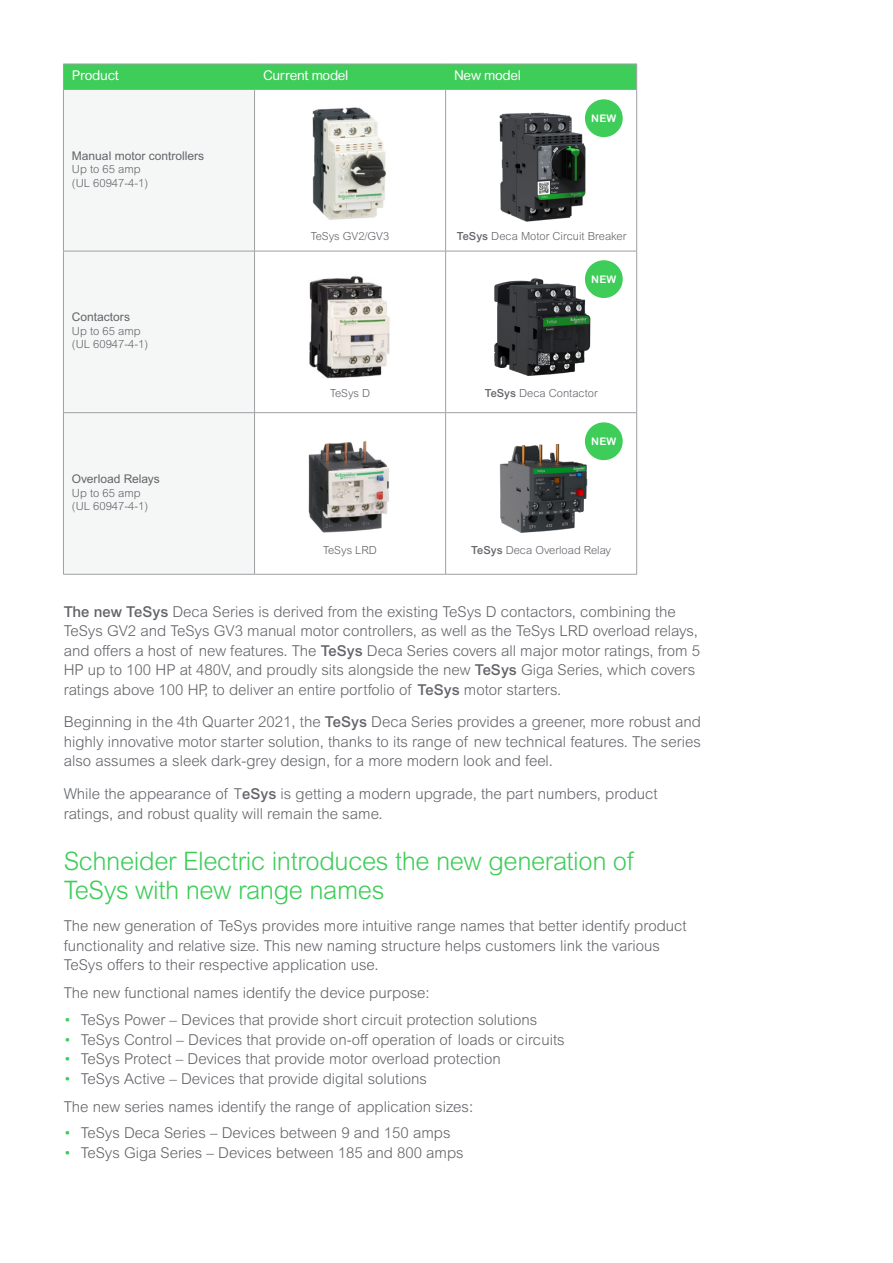
<style>
.page{position:relative;width:893px;height:1263px;background:#fff}
.page>*{position:absolute;margin:0;border:0;box-sizing:border-box;transform-origin:0 0}
.t1{font:300 25.5px/28.5px "Arial MT Pro";letter-spacing:-.015em;color:#3dcd58}
.t2{font:300 15px/19.5px "Arial MT Pro";color:#626469}
.t3{font:13.5px "Arial Rounded MT Pro";letter-spacing:-.025em;color:#fff}
.t4{font:12px "Arial MT Pro";color:#626469}
.t5{font:300 11.25px/13.5px "Arial MT Pro";color:#626469}
.t6{font:300 11.1px "Arial MT Pro";color:#626469}
.t7{font:700 10.5px "Arial Rounded MT Pro";letter-spacing:.015em;color:#fff}
.s1{font-weight:500}
.s2{color:#3dcd58}
</style>
<div class="page">
<div style="left:64px;top:250px;width:190px;height:324px;background:#f5f6f6"></div>
<hr style="left:445px;top:90px;width:1px;height:161px;background:#9fa0a4">
<hr style="left:636px;top:90px;width:1px;height:161px;background:#9fa0a4">
<hr style="left:445px;top:251px;width:1px;height:161px;background:#9fa0a4">
<hr style="left:636px;top:251px;width:1px;height:161px;background:#9fa0a4">
<hr style="left:445px;top:413px;width:1px;height:161px;background:#9fa0a4">
<hr style="left:636px;top:413px;width:1px;height:161px;background:#9fa0a4">
<hr style="left:63px;top:89px;width:192px;height:1px;background:#9fa0a4">
<hr style="left:63px;top:251px;width:192px;height:1px;background:#9fa0a4">
<hr style="left:63px;top:412px;width:192px;height:1px;background:#9fa0a4">
<hr style="left:63px;top:574px;width:192px;height:1px;background:#9fa0a4">
<hr style="left:255px;top:89px;width:191px;height:1px;background:#9fa0a4">
<hr style="left:254px;top:90px;width:1px;height:161px;background:#9fa0a4">
<hr style="left:446px;top:89px;width:191px;height:1px;background:#9fa0a4">
<hr style="left:255px;top:251px;width:191px;height:1px;background:#9fa0a4">
<hr style="left:254px;top:251px;width:1px;height:161px;background:#9fa0a4">
<hr style="left:446px;top:251px;width:191px;height:1px;background:#9fa0a4">
<hr style="left:255px;top:412px;width:191px;height:1px;background:#9fa0a4">
<hr style="left:254px;top:413px;width:1px;height:161px;background:#9fa0a4">
<hr style="left:446px;top:412px;width:191px;height:1px;background:#9fa0a4">
<hr style="left:255px;top:574px;width:191px;height:1px;background:#9fa0a4">
<hr style="left:446px;top:574px;width:191px;height:1px;background:#9fa0a4">
<div style="left:63px;top:65px;width:574px;height:24px;background:#3dcd58"></div>
<hr style="left:63px;top:90px;width:1px;height:161px;background:#9fa0a4">
<hr style="left:63px;top:251px;width:1px;height:161px;background:#9fa0a4">
<hr style="left:63px;top:413px;width:1px;height:161px;background:#9fa0a4">
<hr style="left:63px;top:64px;width:192px;height:1px;background:#9fa0a4">
<hr style="left:255px;top:64px;width:191px;height:1px;background:#9fa0a4">
<hr style="left:446px;top:64px;width:191px;height:1px;background:#9fa0a4">
<img style="left:312px;top:107px;width:74px;height:113px">
<img style="left:309px;top:275px;width:81px;height:104px">
<img style="left:308px;top:440px;width:81px;height:93px">
<div style="left:585px;top:99px;width:38px;height:38px;background:#3dcd58;border-radius:50%"></div>
<div style="left:585px;top:260px;width:38px;height:38px;background:#3dcd58;border-radius:50%"></div>
<div style="left:585px;top:422px;width:38px;height:38px;background:#3dcd58;border-radius:50%"></div>
<img style="left:499px;top:443px;width:92px;height:90px">
<img style="left:494px;top:275px;width:101px;height:101px">
<img style="left:499px;top:109px;width:92px;height:113px">
<p class="t3" style="left:72px;top:68px;width:49px">Product</p>
<p class="t3" style="left:263px;top:68px;width:87px">Current model</p>
<p class="t3" style="left:454px;top:68px;width:68px">New model</p>
<p class="t4" style="left:72px;top:149px;width:134px">Manual motor controllers</p>
<p class="t5" style="left:72px;top:163px;width:78px">Up to 65 amp (UL 60947-4-1)</p>
<p class="t7" style="left:591px;top:112px;width:27px">NEW</p>
<p class="t4" style="left:72px;top:310px;width:60px">Contactors</p>
<p class="t5" style="left:72px;top:325px;width:78px">Up to 65 amp (UL 60947-4-1)</p>
<p class="t4" style="left:72px;top:472px;width:89px">Overload Relays</p>
<p class="t5" style="left:72px;top:486px;width:78px">Up to 65 amp (UL 60947-4-1)</p>
<p class="t6" style="left:311px;top:229px;width:80px">TeSys GV2/GV3</p>
<p class="t6" style="left:457px;top:229px;width:171px"><span class="s1">TeSys</span> Deca Motor Circuit Breaker</p>
<p class="t7" style="left:591px;top:273px;width:27px">NEW</p>
<p class="t6" style="left:330px;top:386px;width:42px">TeSys D</p>
<p class="t6" style="left:485px;top:386px;width:114px"><span class="s1">TeSys</span> Deca Contactor</p>
<p class="t7" style="left:591px;top:435px;width:27px">NEW</p>
<p class="t6" style="left:323px;top:544px;width:55px">TeSys LRD</p>
<p class="t6" style="left:471px;top:544px;width:141px"><span class="s1">TeSys</span> Deca Overload Relay</p>
<p class="t2" style="left:64px;top:602px;width:638px"><span class="s1">The new TeSys</span> Deca Series is derived from the existing TeSys D contactors, combining the TeSys GV2 and TeSys GV3 manual motor controllers, as well as the TeSys LRD overload relays, and offers a host of new features. The <span class="s1">TeSys</span> Deca Series covers all major motor ratings, from 5<br>HP up to 100 HP at 480V, and proudly sits alongside the new <span class="s1">TeSys</span> Giga Series, which covers ratings above 100 HP, to deliver an entire portfolio of <span class="s1">TeSys</span> motor starters.</p>
<p class="t2" style="left:64px;top:713px;width:639px;text-align:justify">Beginning in the 4th Quarter 2021, the <span class="s1">TeSys</span> Deca Series provides a greener, more robust and highly innovative motor starter solution, thanks to its range of new technical features. The series also assumes a sleek dark-grey design, for a more modern look and feel.</p>
<p class="t2" style="left:64px;top:784px;width:595px">While the appearance of T<span class="s1">eSys</span> is getting a modern upgrade, the part numbers, product ratings, and robust quality will remain the same.</p>
<h1 class="t1" style="left:64px;top:848px;width:571px">Schneider Electric introduces the new generation of<br>TeSys with new range names</h1>
<p class="t2" style="left:64px;top:916px;width:624px">The new generation of TeSys provides more intuitive range names that better identify product functionality and relative size. This new naming structure helps customers link the various<br>TeSys offers to their respective application use.</p>
<p class="t2" style="left:64px;top:983px;width:367px">The new functional names identify the device purpose:</p>
<p class="t2" style="left:64px;top:1010px;width:475px"><span class="s2">•</span> TeSys Power – Devices that provide short circuit protection solutions</p>
<p class="t2" style="left:64px;top:1030px;width:502px"><span class="s2">•</span> TeSys Control – Devices that provide on-off operation of loads or circuits</p>
<p class="t2" style="left:64px;top:1049px;width:439px"><span class="s2">•</span> TeSys Protect – Devices that provide motor overload protection</p>
<p class="t2" style="left:64px;top:1064px;width:411px;line-height:28px"><span class="s2">•</span> TeSys Active – Devices that provide digital solutions<br>The new series names identify the range of application sizes:</p>
<p class="t2" style="left:64px;top:1124px;width:388px"><span class="s2">•</span> TeSys Deca Series – Devices between 9 and 150 amps</p>
<p class="t2" style="left:64px;top:1143px;width:402px"><span class="s2">•</span> TeSys Giga Series – Devices between 185 and 800 amps</p>
</div>
